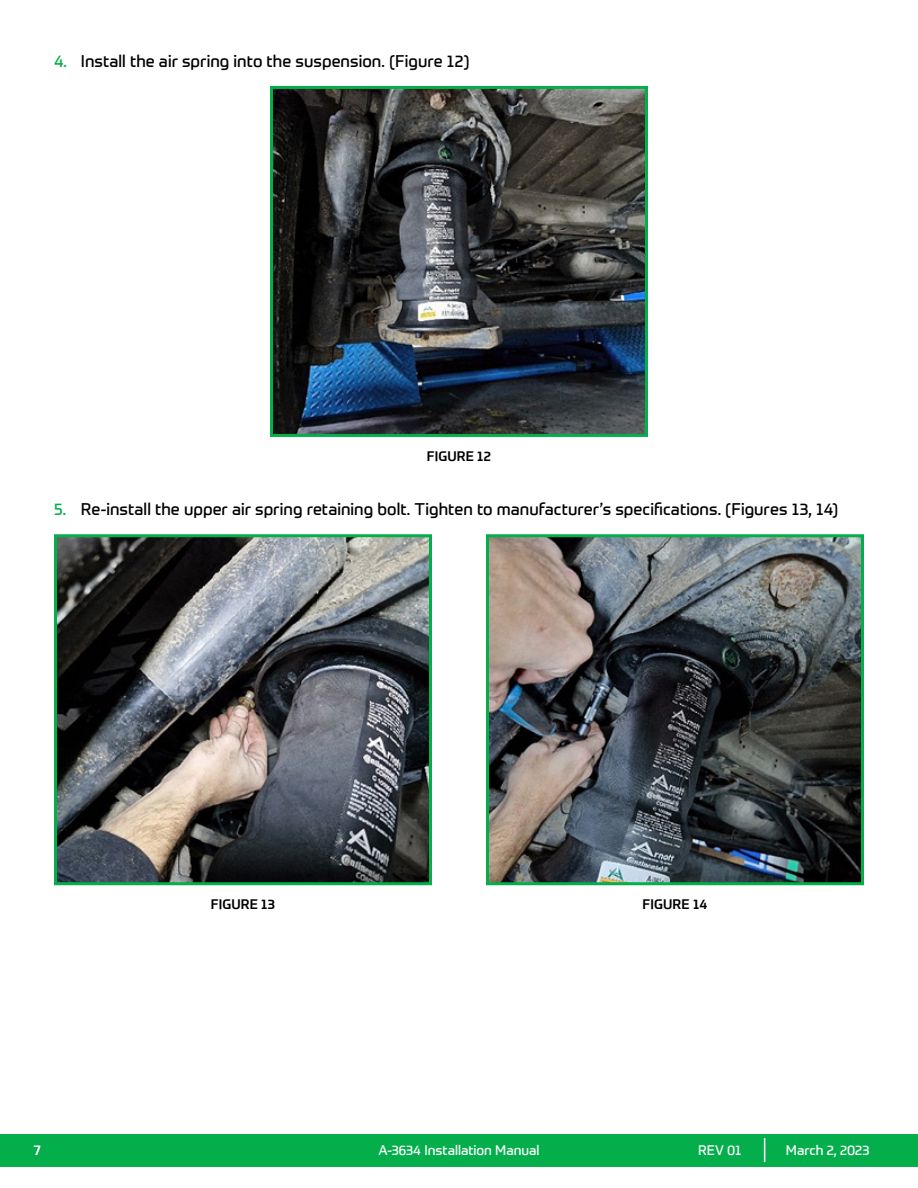
<style>
.page{position:relative;width:918px;height:1188px;background:#fff}
.page>*{position:absolute;margin:0;border:0;box-sizing:border-box;transform-origin:0 0}
.t1{font:16.5px "Prometo";color:#000}
.t2{font:13.5px "Prometo";color:#fff}
.t3{font:500 13.5px "Prometo";letter-spacing:.015em;color:#000}
.s1{color:#04af4b}
</style>
<div class="page">
<div style="left:0;top:1134px;width:918px;height:32px;background:#04af4b"></div>
<svg style="left:764px;top:1138px;width:1px;height:24px"></svg>
<img style="left:274px;top:90px;width:370px;height:343px">
<div style="left:270px;top:86px;width:378px;height:351px;border:3px solid #04af4b"></div>
<img style="left:58px;top:538px;width:370px;height:343px">
<div style="left:54px;top:534px;width:378px;height:351px;border:3px solid #04af4b"></div>
<img style="left:490px;top:538px;width:370px;height:343px">
<div style="left:486px;top:534px;width:378px;height:351px;border:3px solid #04af4b"></div>
<p class="t1" style="left:54px;top:51px;width:417px"><span class="s1">4.</span> Install the air spring into the suspension. (Figure 12)</p>
<p class="t3" style="left:427px;top:448px;width:66px">FIGURE 12</p>
<p class="t1" style="left:54px;top:499px;width:786px"><span class="s1">5.</span> Re-install the upper air spring retaining bolt. Tighten to manufacturer’s specifications. (Figures 13, 14)</p>
<p class="t3" style="left:211px;top:896px;width:66px">FIGURE 13</p>
<p class="t3" style="left:643px;top:896px;width:66px">FIGURE 14</p>
<p class="t2" style="left:34px;top:1142px;width:9px">7</p>
<p class="t2" style="left:378px;top:1142px;width:163px">A-3634 Installation Manual</p>
<p class="t2" style="left:698px;top:1142px;width:45px">REV 01</p>
<p class="t2" style="left:786px;top:1142px;width:85px">March 2, 2023</p>
</div>
